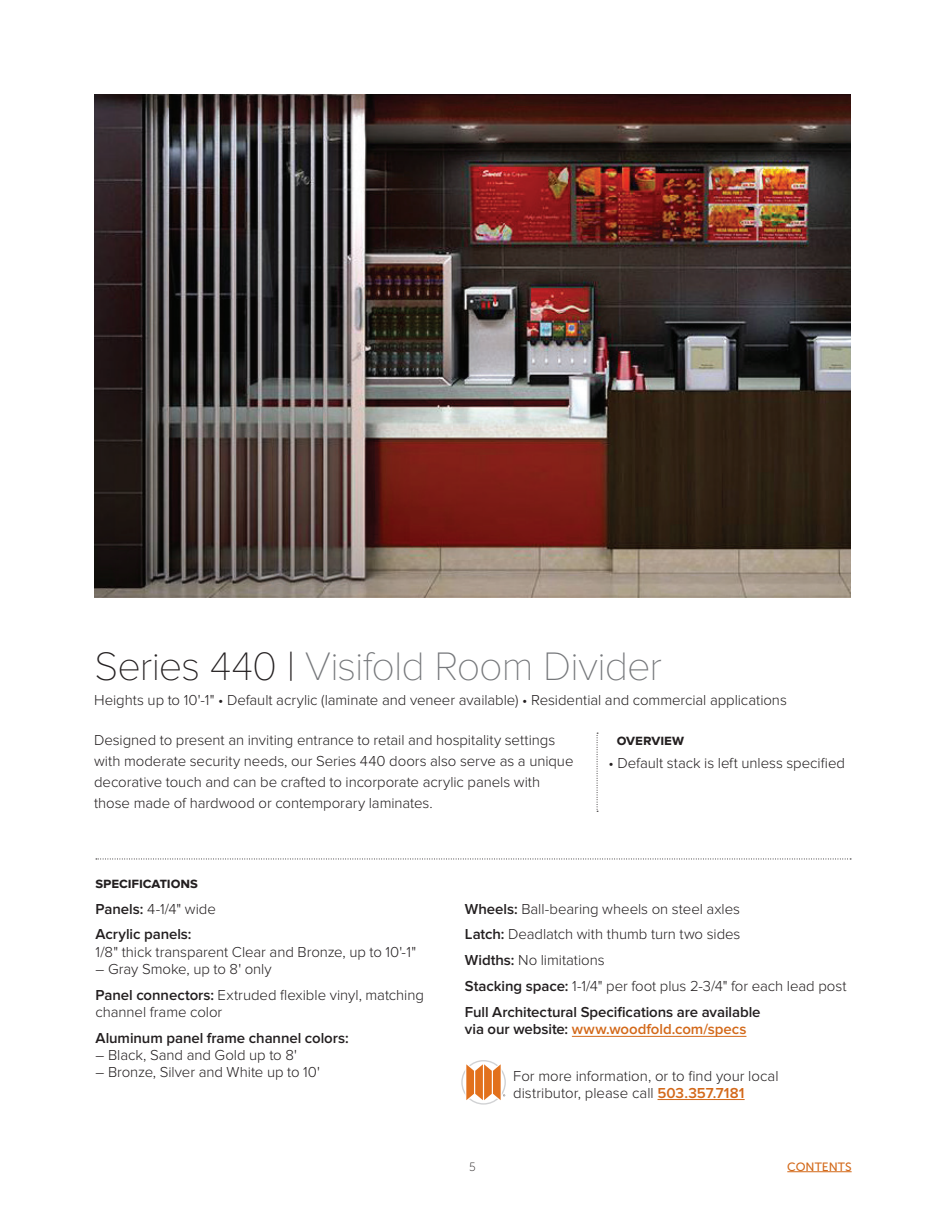
<style>
.page{position:relative;width:945px;height:1215px;background:#fff}
.page>*{position:absolute;margin:0;border:0;box-sizing:border-box;transform-origin:0 0}
.t1{font:100 41.25px "Proxima Nova T";letter-spacing:-.02em;color:#76787b}
.t2{font:300 15px/26px "Proxima Nova";letter-spacing:-.005em;color:#231f20}
.t3{font:600 15px/26px "Proxima Nova";letter-spacing:-.005em;color:#231f20}
.t4{font:600 15px "Proxima Nova";letter-spacing:-.005em;color:#d3691a}
.t5{font:700 15px "Proxima Nova";color:#231f20}
.t6{font:12px "Museo Sans 500";letter-spacing:.005em;color:#d3691a}
.t7{font:12px "Museo Sans 100";color:#231f20}
.s1{color:#231f20}
.s2{font-weight:700}
.s3{font-weight:300}
.s4{font-weight:600}
.s5{font-weight:600;color:#d3691a}
</style>
<div class="page">
<hr style="left:787px;top:1171px;width:65px;height:1px;background:#d3691a">
<img style="left:94px;top:94px;width:756px;height:503px">
<hr style="left:572px;top:1036px;width:174px;height:1px;background:#d3691a">
<svg style="left:96px;top:859px;width:755px;height:1px"></svg>
<svg style="left:597px;top:733px;width:1px;height:79px"></svg>
<hr style="left:658px;top:1099px;width:87px;height:1px;background:#d3691a">
<svg style="left:461px;top:1060px;width:45px;height:45px"></svg>
<h1 class="t1" style="left:94px;top:642px;width:569px"><span class="s1">Series 440 |</span> Visifold Room Divider</h1>
<p class="t2" style="left:94px;top:687px;width:694px">Heights up to 10'-1" • Default acrylic (laminate and veneer available) • Residential and commercial applications</p>
<p class="t2" style="left:94px;top:729px;width:481px;line-height:21px">Designed to present an inviting entrance to retail and hospitality settings with moderate security needs, our Series 440 doors also serve as a unique decorative touch and can be crafted to incorporate acrylic panels with those made of hardwood or contemporary laminates.</p>
<p class="t5" style="left:617px;top:731px;width:69px">overview</p>
<p class="t2" style="left:609px;top:750px;width:238px">• Default stack is left unless specified</p>
<p class="t3" style="left:96px;top:870px;width:122px"><span class="s2">specifications<br></span>Panels: <span class="s3">4-1/4" wide<br></span>Acrylic panels:</p>
<p class="t2" style="left:96px;top:939px;width:322px">1/8" thick transparent Clear and Bronze, up to 10'-1"</p>
<p class="t2" style="left:96px;top:956px;width:330px">– Gray Smoke, up to 8' only<br><span class="s4">Panel connectors:</span> Extruded flexible vinyl, matching</p>
<p class="t2" style="left:96px;top:999px;width:128px">channel frame color</p>
<p class="t3" style="left:96px;top:1025px;width:255px">Aluminum panel frame channel colors:</p>
<p class="t2" style="left:96px;top:1042px;width:203px">– Black, Sand and Gold up to 8'</p>
<p class="t2" style="left:96px;top:1060px;width:226px">– Bronze, Silver and White up to 10'</p>
<p class="t2" style="left:465px;top:896px;width:383px"><span class="s4">Wheels:</span> Ball-bearing wheels on steel axles<br><span class="s4">Latch:</span> Deadlatch with thumb turn two sides<br><span class="s4">Widths:</span> No limitations<br><span class="s4">Stacking space:</span> 1-1/4" per foot plus 2-3/4" for each lead post <span class="s4">Full Architectural Specifications are available</span></p>
<p class="t4" style="left:465px;top:1021px;width:283px"><span class="s1">via our website:</span> www.woodfold.com/specs</p>
<p class="t2" style="left:513px;top:1068px;width:267px;line-height:16.5px">For more information, or to find your local distributor, please call <span class="s5">503.357.7181</span></p>
<p class="t7" style="left:469px;top:1160px;width:8px">5</p>
<p class="t6" style="left:787px;top:1160px;width:66px">CONTENTS</p>
</div>
